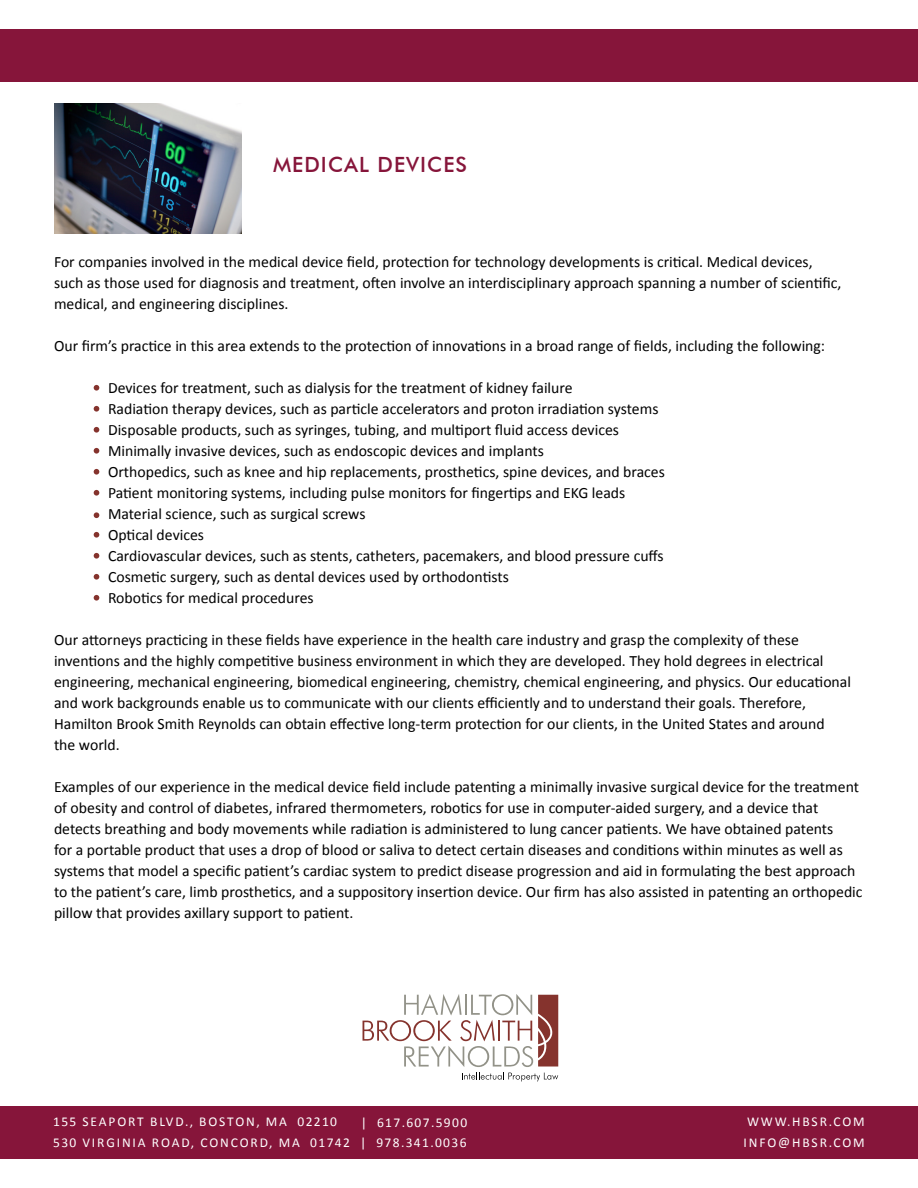
<style>
.page{position:relative;width:918px;height:1188px;background:#fff}
.page>*{position:absolute;margin:0;border:0;box-sizing:border-box;transform-origin:0 0}
.t1{font:500 21px "Futura BT";letter-spacing:.05em;color:#86153a}
.t2{font:15.75px/21px "Calibri";color:#000}
.t3{font:13.5px "Calibri";letter-spacing:.1em;color:#fff}
.t4{font:13.5px "Calibri";letter-spacing:.14em;color:#fff}
</style>
<div class="page">
<svg style="left:363px;top:994px;width:195px;height:87px"></svg>
<div style="left:0;top:29px;width:918px;height:52px;background:#86153a"></div>
<div style="left:0;top:1107px;width:918px;height:52px;background:#86153a"></div>
<img style="left:54px;top:104px;width:188px;height:129px">
<svg style="left:94px;top:406px;width:5px;height:6px"></svg>
<svg style="left:94px;top:427px;width:5px;height:6px"></svg>
<svg style="left:94px;top:448px;width:5px;height:6px"></svg>
<svg style="left:94px;top:469px;width:5px;height:6px"></svg>
<svg style="left:94px;top:490px;width:5px;height:6px"></svg>
<svg style="left:94px;top:532px;width:5px;height:6px"></svg>
<svg style="left:94px;top:553px;width:5px;height:6px"></svg>
<svg style="left:94px;top:574px;width:5px;height:6px"></svg>
<svg style="left:94px;top:595px;width:5px;height:6px"></svg>
<svg style="left:94px;top:385px;width:5px;height:6px"></svg>
<svg style="left:94px;top:512px;width:5px;height:6px"></svg>
<h1 class="t1" style="left:273px;top:152px;width:196px">MEDICAL DEVICES</h1>
<p class="t2" style="left:54px;top:251px;width:789px">For companies involved in the medical device field, protection for technology developments is critical. Medical devices, such as those used for diagnosis and treatment, often involve an interdisciplinary approach spanning a number of scientific, medical, and engineering disciplines.</p>
<p class="t2" style="left:54px;top:335px;width:773px">Our firm’s practice in this area extends to the protection of innovations in a broad range of fields, including the following:</p>
<p class="t2" style="left:108px;top:377px;width:558px">Devices for treatment, such as dialysis for the treatment of kidney failure<br>Radiation therapy devices, such as particle accelerators and proton irradiation systems Disposable products, such as syringes, tubing, and multiport fluid access devices Minimally invasive devices, such as endoscopic devices and implants<br>Orthopedics, such as knee and hip replacements, prosthetics, spine devices, and braces Patient monitoring systems, including pulse monitors for fingertips and EKG leads Material science, such as surgical screws<br>Optical devices<br>Cardiovascular devices, such as stents, catheters, pacemakers, and blood pressure cuffs Cosmetic surgery, such as dental devices used by orthodontists<br>Robotics for medical procedures</p>
<p class="t2" style="left:54px;top:629px;width:799px">Our attorneys practicing in these fields have experience in the health care industry and grasp the complexity of these inventions and the highly competitive business environment in which they are developed. They hold degrees in electrical engineering, mechanical engineering, biomedical engineering, chemistry, chemical engineering, and physics. Our educational and work backgrounds enable us to communicate with our clients efficiently and to understand their goals. Therefore, Hamilton Brook Smith Reynolds can obtain effective long-term protection for our clients, in the United States and around<br>the world.</p>
<p class="t2" style="left:54px;top:776px;width:810px">Examples of our experience in the medical device field include patenting a minimally invasive surgical device for the treatment of obesity and control of diabetes, infrared thermometers, robotics for use in computer-aided surgery, and a device that detects breathing and body movements while radiation is administered to lung cancer patients. We have obtained patents<br>for a portable product that uses a drop of blood or saliva to detect certain diseases and conditions within minutes as well as systems that model a specific patient’s cardiac system to predict disease progression and aid in formulating the best approach to the patient’s care, limb prosthetics, and a suppository insertion device. Our firm has also assisted in patenting an orthopedic pillow that provides axillary support to patient.</p>
<p class="t3" style="left:361px;top:1114px;width:108px">| 617.607.5900</p>
<p class="t3" style="left:53px;top:1113px;width:65px">155 seaport</p>
<p class="t3" style="left:150px;top:1113px;width:59px">b lvd., bosto</p>
<p class="t3" style="left:246px;top:1113px;width:92px">n, ma 02210</p>
<p class="t4" style="left:53px;top:1134px;width:188px">530 Virg inia Road, Concord</p>
<p class="t3" style="left:269px;top:1134px;width:199px">, m a 01742 | 978.341.0036</p>
<p class="t3" style="left:747px;top:1113px;width:14px">www</p>
<p class="t3" style="left:787px;top:1113px;width:15px">.hbsr</p>
<p class="t3" style="left:829px;top:1113px;width:16px">.com</p>
<p class="t3" style="left:744px;top:1134px;width:58px">info@hbsr</p>
<p class="t3" style="left:829px;top:1134px;width:16px">.com</p>
</div>
